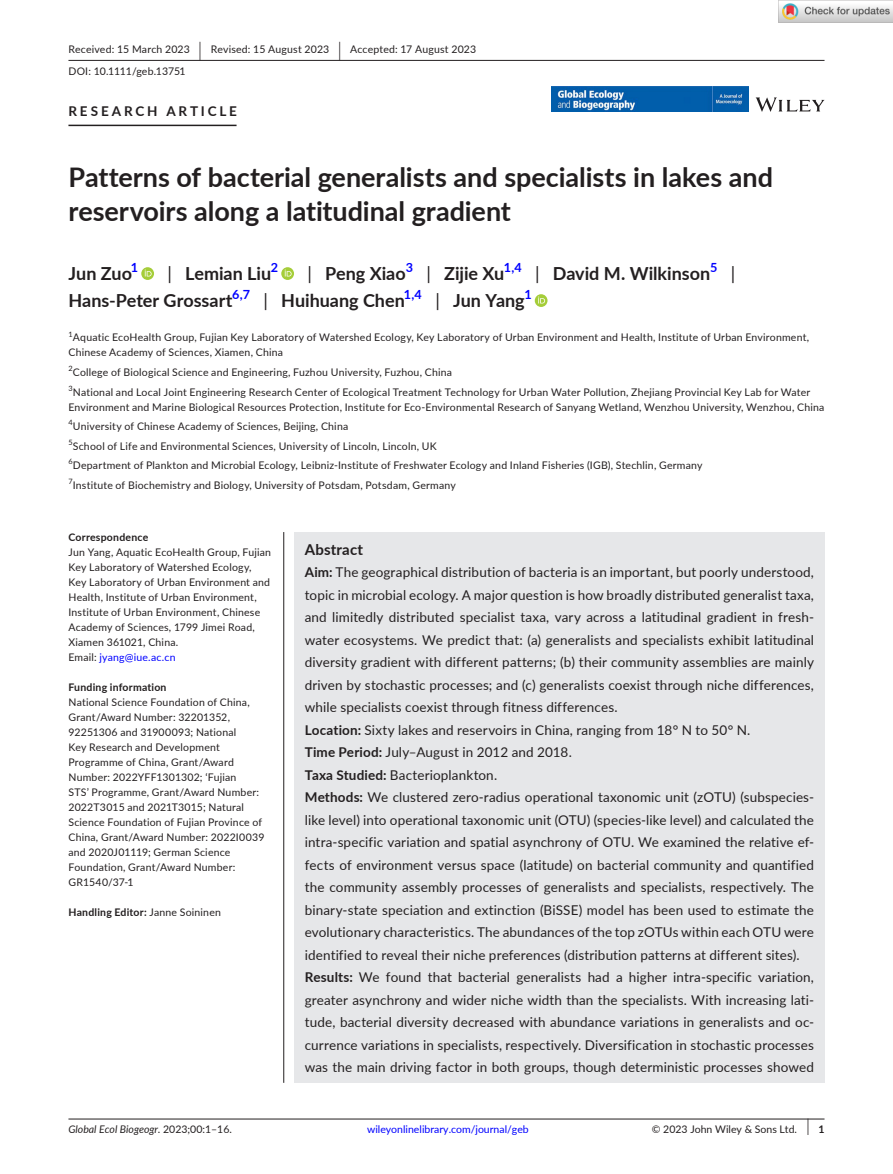
<style>
.page{position:relative;width:893px;height:1174px;background:#fff}
.page>*{position:absolute;margin:0;border:0;box-sizing:border-box;transform-origin:0 0}
.t1{font:700 27px/34.5px "Lato";color:#231f20}
.t2{font:700 18px "Lato";color:#231f20}
.t3{font:18px "Lato";color:#231f20}
.t4{font:700 15px "Lato";letter-spacing:.015em;color:#231f20}
.t5{font:13.5px/22.5px "Lato";letter-spacing:.01em;color:#231f20}
.t6{font:700 13.5px "Lato";letter-spacing:.21em;color:#231f20}
.t7{font:700 12.6px "Lato";color:#00f}
.t8{font:10.5px/15px "Lato";letter-spacing:.02em;color:#231f20}
.t9{font:700 10.5px "Lato";letter-spacing:.02em;color:#231f20}
.t10{font:10.5px "Lato";color:#00f}
.t11{font:italic 10.5px "Lato";color:#231f20}
.t12{font:10.5px "Lato";color:#231f20}
.t13{font:7.35px "Lato";color:#231f20}
.s1{font-size:19.65px}
.s2{font-weight:400}
.s3{color:#00f}
.s4{font-weight:700}
.s5{font-style:normal}
.s6{font-size:17.4px}
</style>
<div class="page">
<hr style="left:68px;top:1118px;width:756px;height:1px;background:#231f20">
<svg style="left:756px;top:97px;width:68px;height:15px"></svg>
<img style="left:551px;top:86px;width:197px;height:26px">
<hr style="left:68px;top:60px;width:756px;height:1px;background:#231f20">
<hr style="left:68px;top:125px;width:169px;height:1px;background:#231f20">
<svg style="left:141px;top:267px;width:13px;height:13px"></svg>
<svg style="left:145px;top:269px;width:7px;height:7px"></svg>
<svg style="left:281px;top:267px;width:13px;height:13px"></svg>
<svg style="left:285px;top:269px;width:7px;height:7px"></svg>
<svg style="left:535px;top:294px;width:12px;height:13px"></svg>
<svg style="left:538px;top:296px;width:7px;height:7px"></svg>
<div style="left:294px;top:532px;width:530px;height:550px;background:#e6e7e9"></div>
<hr style="left:283px;top:532px;width:1px;height:550px;background:#231f20">
<img style="left:779px;top:0;width:114px;height:23px">
<p class="t8" style="left:68px;top:38px;width:409px;line-height:21.8px">Received: 15 March 2023 <span class="s1">|</span> Revised: 15 August 2023 <span class="s1">|</span> Accepted: 17 August 2023<br>DOI: 10.1111/geb.13751</p>
<p class="t6" style="left:68px;top:101px;width:170px">RESEARCH ARTICLE</p>
<h1 class="t1" style="left:68px;top:159px;width:706px">Patterns of bacterial generalists and specialists in lakes and reservoirs along a latitudinal gradient</h1>
<h2 class="t2" style="left:68px;top:260px;width:65px">Jun Zuo</h2>
<p class="t7" style="left:131px;top:258px;width:9px">1</p>
<h2 class="t2" style="left:168px;top:260px;width:105px"><span class="s2">|</span> Lemian Liu</h2>
<p class="t7" style="left:271px;top:258px;width:9px">2</p>
<h2 class="t2" style="left:308px;top:260px;width:100px"><span class="s2">|</span> Peng Xiao</h2>
<p class="t7" style="left:406px;top:258px;width:9px">3</p>
<h2 class="t2" style="left:427px;top:260px;width:79px"><span class="s2">|</span> Zijie Xu</h2>
<p class="t7" style="left:504px;top:258px;width:19px">1,4</p>
<h2 class="t2" style="left:535px;top:260px;width:177px"><span class="s2">|</span> David M. Wilkinson</h2>
<p class="t7" style="left:710px;top:258px;width:9px">5</p>
<h2 class="t3" style="left:731px;top:260px;width:6px">|</h2>
<h2 class="t2" style="left:68px;top:287px;width:166px">Hans-Peter Grossart</h2>
<p class="t7" style="left:232px;top:285px;width:19px">6,7</p>
<h2 class="t2" style="left:264px;top:287px;width:143px"><span class="s2">|</span> Huihuang Chen</h2>
<p class="t7" style="left:404px;top:285px;width:19px">1,4</p>
<h2 class="t2" style="left:435px;top:287px;width:91px"><span class="s2">|</span> Jun Yang</h2>
<p class="t7" style="left:524px;top:285px;width:9px">1</p>
<p class="t13" style="left:68px;top:329px;width:6px">1</p>
<p class="t8" style="left:68px;top:330px;width:742px;text-indent:5px">Aquatic EcoHealth Group, Fujian Key Laboratory of Watershed Ecology, Key Laboratory of Urban Environment and Health, Institute of Urban Environment,<br>Chinese Academy of Sciences, Xiamen, China</p>
<p class="t13" style="left:68px;top:363px;width:6px">2</p>
<p class="t8" style="left:73px;top:364px;width:381px">College of Biological Science and Engineering, Fuzhou University, Fuzhou, China</p>
<p class="t13" style="left:68px;top:383px;width:6px">3</p>
<p class="t8" style="left:68px;top:384px;width:757px;text-indent:4px">National and Local Joint Engineering Research Center of Ecological Treatment Technology for Urban Water Pollution, Zhejiang Provincial Key Lab for Water<br>Environment and Marine Biological Resources Protection, Institute for Eco-Environmental Research of Sanyang Wetland, Wenzhou University, Wenzhou, China</p>
<p class="t8" style="left:68px;top:416px;width:635px;line-height:19.5px"><sup>4</sup>University of Chinese Academy of Sciences, Beijing, China<br><sup>5</sup>School of Life and Environmental Sciences, University of Lincoln, Lincoln, UK<br><sup>6</sup>Department of Plankton and Microbial Ecology, Leibniz-Institute of Freshwater Ecology and Inland Fisheries (IGB), Stechlin, Germany <sup>7</sup>Institute of Biochemistry and Biology, University of Potsdam, Potsdam, Germany</p>
<p class="t9" style="left:68px;top:529px;width:81px">Correspondence</p>
<p class="t8" style="left:68px;top:544px;width:204px">Jun Yang, Aquatic EcoHealth Group, Fujian Key Laboratory of Watershed Ecology, Key Laboratory of Urban Environment and Health, Institute of Urban Environment, Institute of Urban Environment, Chinese Academy of Sciences, 1799 Jimei Road, Xiamen 361021, China.<br>Email: <span class="s3">jyang@iue.ac.cn</span></p>
<p class="t9" style="left:68px;top:679px;width:100px">Funding information</p>
<p class="t8" style="left:68px;top:694px;width:198px">National Science Foundation of China, Grant/Award Number: 32201352, 92251306 and 31900093; National<br>Key Research and Development Programme of China, Grant/Award Number: 2022YFF1301302; ‘Fujian<br>STS’ Programme, Grant/Award Number:<br>2022T3015 and 2021T3015; Natural Science Foundation of Fujian Province of China, Grant/Award Number: 2022I0039 and 2020J01119; German Science Foundation, Grant/Award Number:<br>GR1540/37-1</p>
<p class="t9" style="left:68px;top:904px;width:154px">Handling Editor: <span class="s2">Janne Soininen</span></p>
<p class="t4" style="left:305px;top:538px;width:60px">Abstract</p>
<p class="t5" style="left:305px;top:560px;width:511px"><span class="s4">Aim:</span> The geographical distribution of bacteria is an important, but poorly understood, topic in microbial ecology. A major question is how broadly distributed generalist taxa, and limitedly distributed specialist taxa, vary across a latitudinal gradient in fresh&shy;water ecosystems. We predict that: (a) generalists and specialists exhibit latitudinal diversity gradient with different patterns; (b) their community assemblies are mainly driven by stochastic processes; and (c) generalists coexist through niche differences, while specialists coexist through fitness differences.<br><span class="s4">Location:</span> Sixty lakes and reservoirs in China, ranging from 18° N to 50° N.<br><span class="s4">Time Period:</span> July–August in 2012 and 2018.<br><span class="s4">Taxa Studied:</span> Bacterioplankton.<br><span class="s4">Methods:</span> We clustered zero-radius operational taxonomic unit (zOTU) (subspecies&shy;like level) into operational taxonomic unit (OTU) (species-like level) and calculated the intra-specific variation and spatial asynchrony of OTU. We examined the relative ef&shy;fects of environment versus space (latitude) on bacterial community and quantified the community assembly processes of generalists and specialists, respectively. The binary-state speciation and extinction (BiSSE) model has been used to estimate the evolutionary characteristics. The abundances of the top zOTUs within each OTU were identified to reveal their niche preferences (distribution patterns at different sites).<br><span class="s4">Results:</span> We found that bacterial generalists had a higher intra-specific variation, greater asynchrony and wider niche width than the specialists. With increasing lati&shy;tude, bacterial diversity decreased with abundance variations in generalists and oc&shy;currence variations in specialists, respectively. Diversification in stochastic processes was the main driving factor in both groups, though deterministic processes showed</p>
<p class="t11" style="left:68px;top:1121px;width:165px">Global Ecol Biogeogr. <span class="s5">2023;00:1–16.</span></p>
<p class="t10" style="left:367px;top:1121px;width:163px">wileyonlinelibrary.com/journal/geb</p>
<p class="t12" style="left:652px;top:1121px;width:174px">© 2023 John Wiley &amp; Sons Ltd. <span class="s6">|</span> <span class="s4">1</span></p>
</div>
